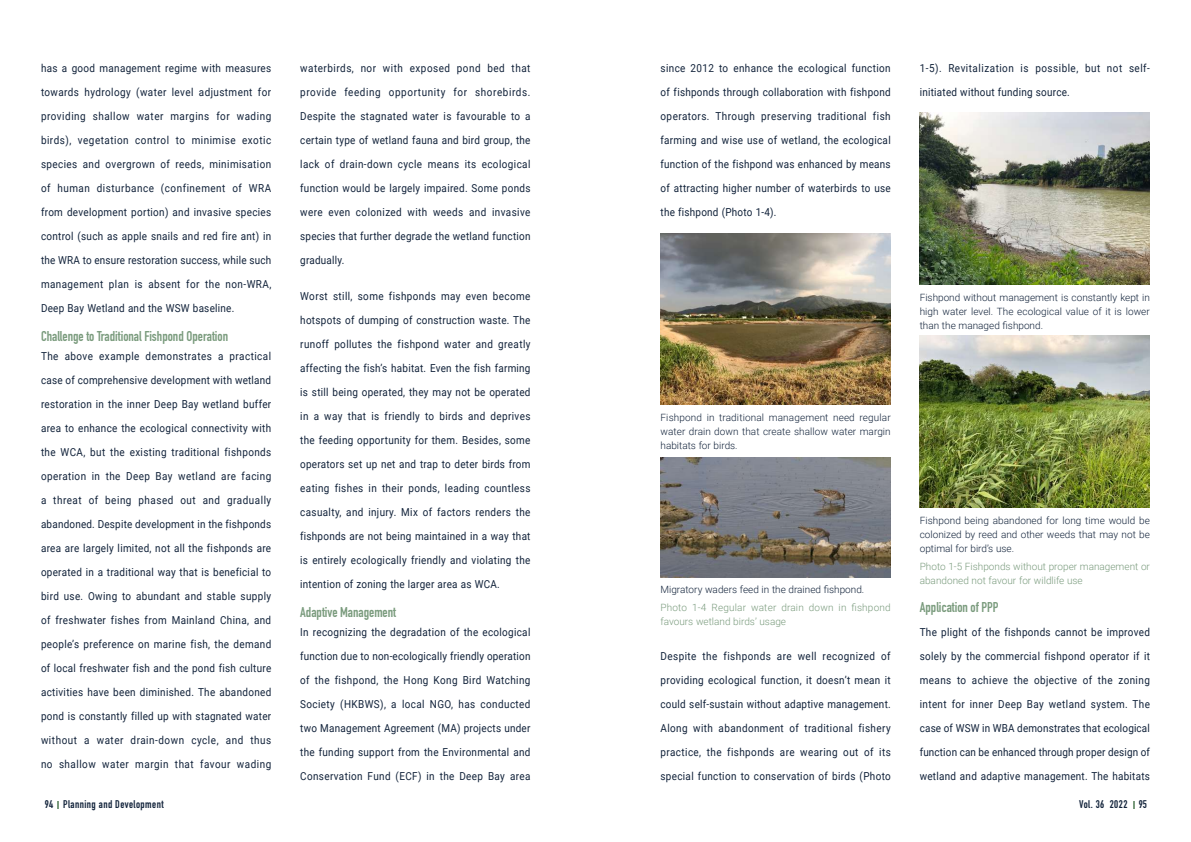
<style>
.page{position:relative;width:1191px;height:842px;background:#fff}
.page>*{position:absolute;margin:0;border:0;box-sizing:border-box;transform-origin:0 0}
.t1{font:700 14px "DIN Condensed";color:#7a9b7d}
.t2{font:11px/24px "Roboto";letter-spacing:.03em;color:#11223a;text-align:justify;scale:.9 1}
.t3{font:11px/24px "Roboto";letter-spacing:.05em;color:#11223a;scale:.9 1}
.t4{font:700 11px "DIN Condensed";letter-spacing:.04em;color:#11223a}
.t5{font:300 10px/14px "Roboto";color:#11223a;text-align:justify}
.t6{font:300 10px/14px "Roboto";color:#7a9b7d}
</style>
<div class="page">
<img style="left:660px;top:233px;width:230px;height:172px">
<img style="left:919px;top:112px;width:231px;height:172px">
<img style="left:660px;top:457px;width:230px;height:121px">
<img style="left:919px;top:335px;width:231px;height:172px">
<p class="t2" style="left:41px;top:56px;width:257px">has a good management regime with measures towards hydrology (water level adjustment for providing shallow water margins for wading birds), vegetation control to minimise exotic species and overgrown of reeds, minimisation of human disturbance (confinement of WRA from development portion) and invasive species control (such as apple snails and red fire ant) in the WRA to ensure restoration success, while such management plan is absent for the non-WRA, Deep Bay Wetland and the WSW baseline.</p>
<p class="t1" style="left:41px;top:326px;width:189px">Challenge to Traditional Fishpond Operation</p>
<p class="t2" style="left:41px;top:344px;width:257px">The above example demonstrates a practical case of comprehensive development with wetland restoration in the inner Deep Bay wetland buffer area to enhance the ecological connectivity with the WCA, but the existing traditional fishponds operation in the Deep Bay wetland are facing a threat of being phased out and gradually abandoned. Despite development in the fishponds area are largely limited, not all the fishponds are operated in a traditional way that is beneficial to bird use. Owing to abundant and stable supply of freshwater fishes from Mainland China, and people’s preference on marine fish, the demand of local freshwater fish and the pond fish culture activities have been diminished. The abandoned pond is constantly filled up with stagnated water without a water drain-down cycle, and thus no shallow water margin that favour wading</p>
<p class="t2" style="left:300px;top:56px;width:257px">waterbirds, nor with exposed pond bed that provide feeding opportunity for shorebirds.<br>Despite the stagnated water is favourable to a certain type of wetland fauna and bird group, the lack of drain-down cycle means its ecological function would be largely impaired. Some ponds were even colonized with weeds and invasive species that further degrade the wetland function gradually.</p>
<p class="t2" style="left:300px;top:284px;width:257px">Worst still, some fishponds may even become hotspots of dumping of construction waste. The runoff pollutes the fishpond water and greatly affecting the fish’s habitat. Even the fish farming is still being operated, they may not be operated in a way that is friendly to birds and deprives the feeding opportunity for them. Besides, some operators set up net and trap to deter birds from eating fishes in their ponds, leading countless casualty, and injury. Mix of factors renders the fishponds are not being maintained in a way that is entirely ecologically friendly and violating the intention of zoning the larger area as WCA.</p>
<p class="t1" style="left:300px;top:602px;width:97px">Adaptive Management</p>
<p class="t2" style="left:300px;top:620px;width:257px">In recognizing the degradation of the ecological function due to non-ecologically friendly operation of the fishpond, the Hong Kong Bird Watching Society (HKBWS), a local NGO, has conducted two Management Agreement (MA) projects under the funding support from the Environmental and Conservation Fund (ECF) in the Deep Bay area</p>
<p class="t2" style="left:660px;top:56px;width:257px">since 2012 to enhance the ecological function of fishponds through collaboration with fishpond operators. Through preserving traditional fish farming and wise use of wetland, the ecological function of the fishpond was enhanced by means of attracting higher number of waterbirds to use the fishpond (Photo 1-4).</p>
<p class="t3" style="left:919px;top:56px;width:257px">1-5). Revitalization is possible, but not self&shy;initiated without funding source.</p>
<p class="t5" style="left:919px;top:290px;width:232px">Fishpond without management is constantly kept in high water level. The ecological value of it is lower than the managed fishpond.</p>
<p class="t5" style="left:660px;top:410px;width:232px">Fishpond in traditional management need regular water drain down that create shallow water margin habitats for birds.</p>
<p class="t5" style="left:660px;top:582px;width:205px">Migratory waders feed in the drained fishpond.</p>
<p class="t6" style="left:660px;top:600px;width:232px">Photo 1-4 Regular water drain down in fishpond favours wetland birds’ usage</p>
<p class="t2" style="left:660px;top:644px;width:257px">Despite the fishponds are well recognized of providing ecological function, it doesn’t mean it could self-sustain without adaptive management.<br>Along with abandonment of traditional fishery practice, the fishponds are wearing out of its special function to conservation of birds (Photo</p>
<p class="t5" style="left:919px;top:513px;width:232px">Fishpond being abandoned for long time would be colonized by reed and other weeds that may not be optimal for bird’s use.</p>
<p class="t6" style="left:919px;top:559px;width:232px">Photo 1-5 Fishponds without proper management or abandoned not favour for wildlife use</p>
<p class="t1" style="left:919px;top:598px;width:80px">Application of PPP</p>
<p class="t2" style="left:919px;top:620px;width:257px">The plight of the fishponds cannot be improved solely by the commercial fishpond operator if it means to achieve the objective of the zoning intent for inner Deep Bay wetland system. The case of WSW in WBA demonstrates that ecological function can be enhanced through proper design of wetland and adaptive management. The habitats</p>
<p class="t4" style="left:45px;top:797px;width:120px">94 Planning and Development</p>
<p class="t4" style="left:1079px;top:797px;width:69px">Vol. 36 2022 95</p>
</div>
